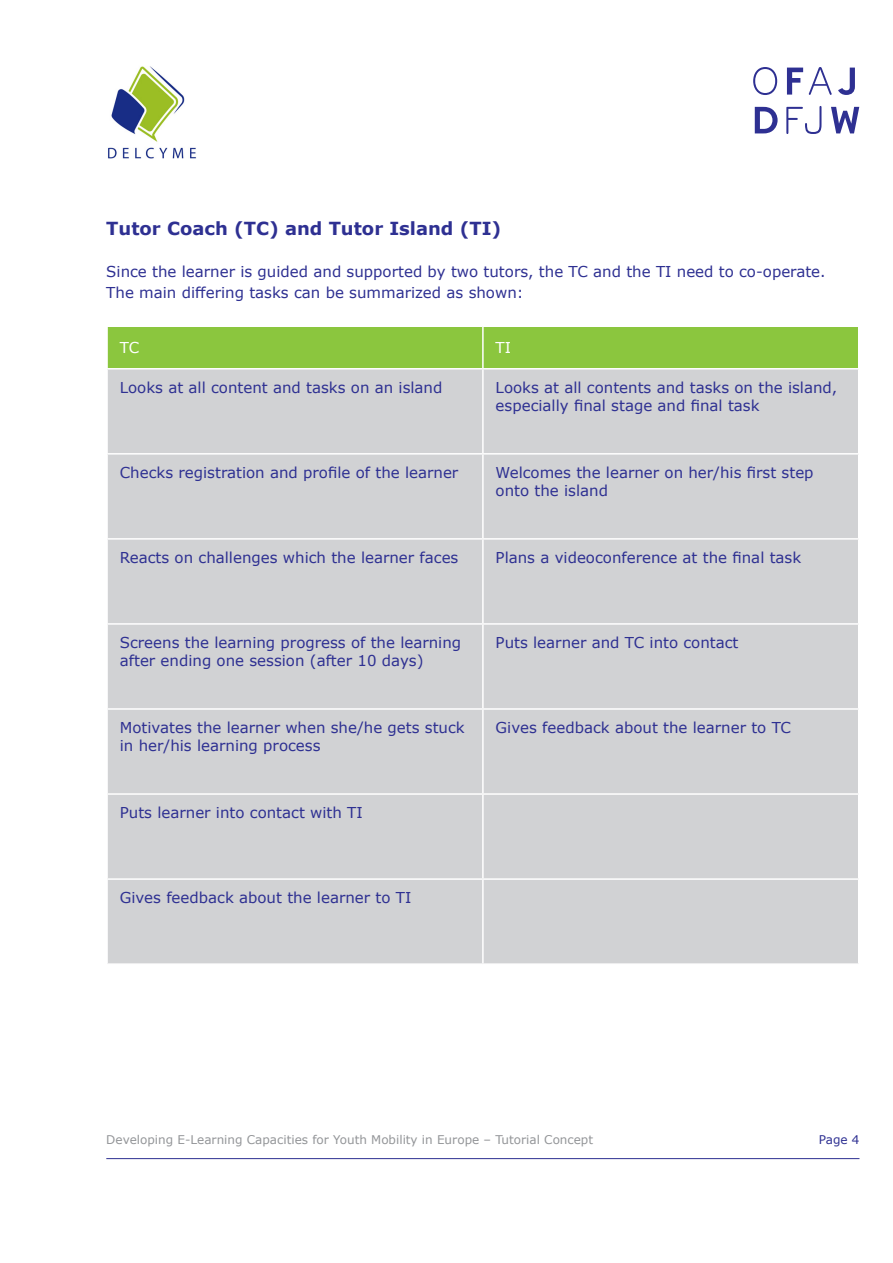
<style>
.page{position:relative;width:893px;height:1263px;background:#fff}
.page>*{position:absolute;margin:0;border:0;box-sizing:border-box;transform-origin:0 0}
.Subheadline{font:700 18px "Verdana";color:#2e3092}
.Fliesstext{font:15px/18px "Verdana";color:#2e3092}
.t1{font:15px "Verdana";color:#fff}
.t2{font:12px "Verdana";color:#939598}
.t3{font:12px "Verdana";color:#2e3092}
</style>
<div class="page">
<hr style="left:106px;top:1158px;width:753px;height:1px;background:#2e3092">
<svg style="left:755px;top:107px;width:23px;height:26px"></svg>
<svg style="left:786px;top:106px;width:35px;height:28px"></svg>
<svg style="left:831px;top:107px;width:28px;height:26px"></svg>
<svg style="left:753px;top:67px;width:24px;height:28px"></svg>
<svg style="left:787px;top:68px;width:16px;height:27px"></svg>
<svg style="left:809px;top:67px;width:23px;height:28px"></svg>
<svg style="left:838px;top:68px;width:17px;height:27px"></svg>
<img style="left:108px;top:66px;width:88px;height:93px">
<div style="left:108px;top:327px;width:750px;height:41px;background:#8bc63e"></div>
<div style="left:108px;top:369px;width:750px;height:594px;background:#d1d2d4"></div>
<hr style="left:106px;top:453px;width:377px;height:2px;background:#fff">
<hr style="left:483px;top:453px;width:376px;height:2px;background:#fff">
<hr style="left:106px;top:538px;width:377px;height:2px;background:#fff">
<hr style="left:483px;top:538px;width:376px;height:2px;background:#fff">
<hr style="left:106px;top:623px;width:377px;height:2px;background:#fff">
<hr style="left:483px;top:623px;width:376px;height:2px;background:#fff">
<hr style="left:106px;top:708px;width:377px;height:2px;background:#fff">
<hr style="left:483px;top:708px;width:376px;height:2px;background:#fff">
<hr style="left:106px;top:793px;width:377px;height:2px;background:#fff">
<hr style="left:483px;top:793px;width:376px;height:2px;background:#fff">
<hr style="left:106px;top:878px;width:377px;height:2px;background:#fff">
<hr style="left:483px;top:878px;width:376px;height:2px;background:#fff">
<hr style="left:482px;top:327px;width:2px;height:41px;background:#fff">
<hr style="left:482px;top:369px;width:2px;height:84px;background:#fff">
<hr style="left:482px;top:455px;width:2px;height:83px;background:#fff">
<hr style="left:482px;top:540px;width:2px;height:83px;background:#fff">
<hr style="left:482px;top:625px;width:2px;height:83px;background:#fff">
<hr style="left:482px;top:710px;width:2px;height:83px;background:#fff">
<hr style="left:482px;top:795px;width:2px;height:83px;background:#fff">
<hr style="left:482px;top:880px;width:2px;height:83px;background:#fff">
<p class="Subheadline" style="left:106px;top:216px;width:396px">Tutor Coach (TC) and Tutor Island (TI)</p>
<p class="Fliesstext" style="left:106px;top:262px;width:721px">Since the learner is guided and supported by two tutors, the TC and the TI need to co-operate.</p>
<p class="Fliesstext" style="left:106px;top:283px;width:419px">The main differing tasks can be summarized as shown:</p>
<p class="t1" style="left:120px;top:337px;width:21px">TC</p>
<p class="t1" style="left:496px;top:337px;width:17px">TI</p>
<p class="Fliesstext" style="left:120px;top:378px;width:324px">Looks at all content and tasks on an island</p>
<p class="Fliesstext" style="left:496px;top:378px;width:343px">Looks at all contents and tasks on the island, especially final stage and final task</p>
<p class="Fliesstext" style="left:120px;top:463px;width:340px">Checks registration and profile of the learner</p>
<p class="Fliesstext" style="left:496px;top:463px;width:319px">Welcomes the learner on her/his first step onto the island</p>
<p class="Fliesstext" style="left:120px;top:548px;width:340px">Reacts on challenges which the learner faces</p>
<p class="Fliesstext" style="left:496px;top:548px;width:307px">Plans a videoconference at the final task</p>
<p class="Fliesstext" style="left:120px;top:633px;width:343px">Screens the learning progress of the learning after ending one session (after 10 days)</p>
<p class="Fliesstext" style="left:496px;top:633px;width:244px">Puts learner and TC into contact</p>
<p class="Fliesstext" style="left:120px;top:719px;width:346px">Motivates the learner when she/he gets stuck in her/his learning process</p>
<p class="Fliesstext" style="left:496px;top:719px;width:297px">Gives feedback about the learner to TC</p>
<p class="Fliesstext" style="left:120px;top:804px;width:245px">Puts learner into contact with TI</p>
<p class="Fliesstext" style="left:120px;top:889px;width:293px">Gives feedback about the learner to TI</p>
<p class="t2" style="left:106px;top:1132px;width:488px">Developing E-Learning Capacities for Youth Mobility in Europe – Tutorial Concept</p>
<p class="t3" style="left:819px;top:1132px;width:42px">Page 4</p>
</div>
